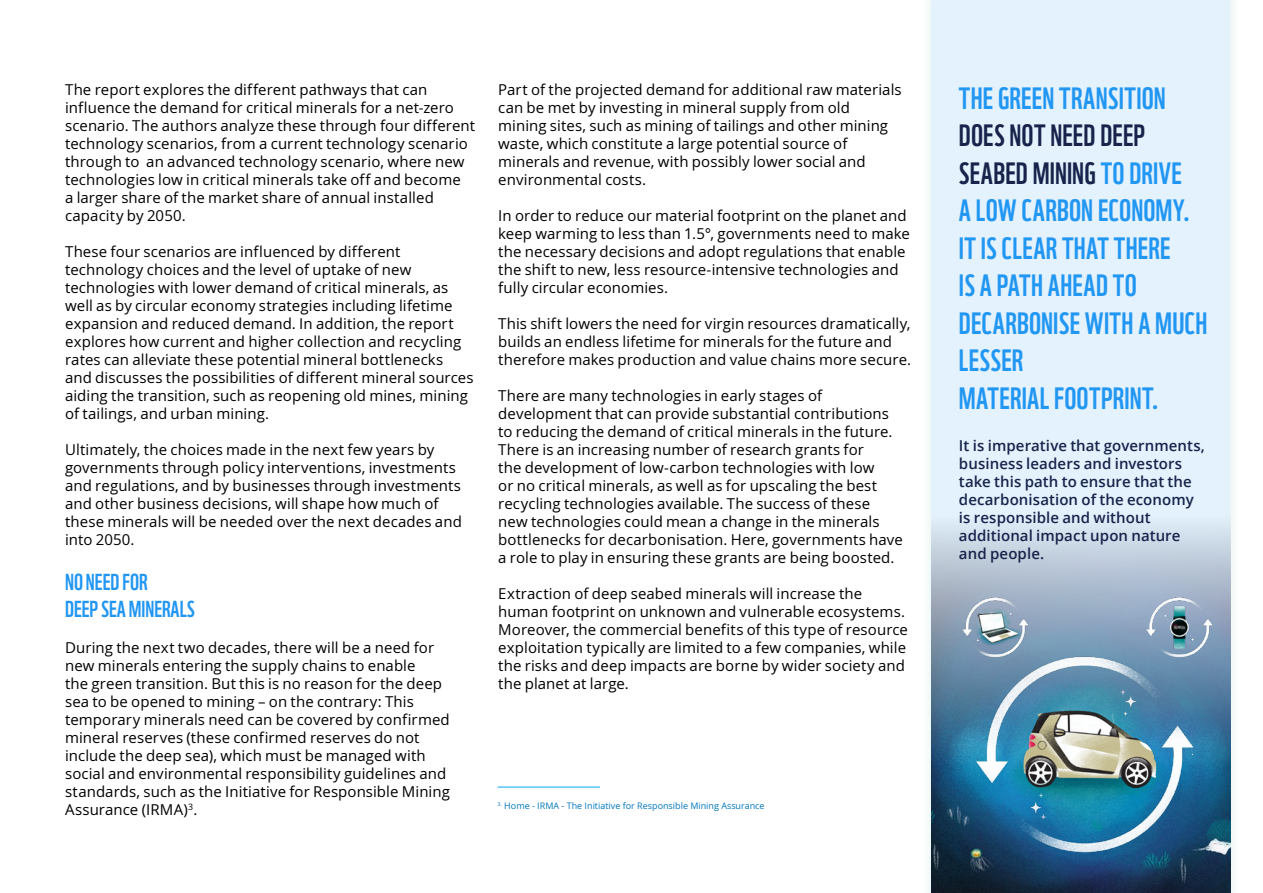
<style>
.page{position:relative;width:1263px;height:893px;background:#fff}
.page>*{position:absolute;margin:0;border:0;box-sizing:border-box;transform-origin:0 0}
.H2___WWF_20{font:30px/37.5px "WWF";letter-spacing:.01em;color:#2196f3}
.Body{font:22.5px "WWF";color:#2196f3}
.Body-2{font:15px/18px "Open Sans";letter-spacing:.005em;color:#000}
.Body-3{font:600 15px/18px "Open Sans";letter-spacing:.005em;color:#18234b}
.t1{font:9px "Open Sans";color:#0277bd}
.s1{color:#18234b}
</style>
<div class="page">
<hr style="left:497px;top:787px;width:103px;height:1px;background:#03a9f4">
<div style="left:921px;top:0;width:319px;height:893px;background:#f9fcfc"></div>
<div style="left:931px;top:0;width:299px;height:516px;background:#e3f2fd"></div>
<img style="left:931px;top:516px;width:299px;height:377px">
<img style="left:971px;top:640px;width:227px;height:223px">
<img style="left:1143px;top:591px;width:74px;height:74px;border-radius:37px">
<img style="left:958px;top:591px;width:74px;height:74px;border-radius:37px">
<p class="Body-2" style="left:65px;top:81px;width:412px">The report explores the different pathways that can influence the demand for critical minerals for a net-zero scenario. The authors analyze these through four different technology scenarios, from a current technology scenario through to an advanced technology scenario, where new technologies low in critical minerals take off and become<br>a larger share of the market share of annual installed capacity by 2050.</p>
<p class="Body-2" style="left:65px;top:243px;width:410px">These four scenarios are influenced by different technology choices and the level of uptake of new technologies with lower demand of critical minerals, as well as by circular economy strategies including lifetime expansion and reduced demand. In addition, the report explores how current and higher collection and recycling rates can alleviate these potential mineral bottlenecks and discusses the possibilities of different mineral sources aiding the transition, such as reopening old mines, mining of tailings, and urban mining.</p>
<p class="Body-2" style="left:65px;top:441px;width:398px">Ultimately, the choices made in the next few years by governments through policy interventions, investments and regulations, and by businesses through investments and other business decisions, will shape how much of these minerals will be needed over the next decades and into 2050.</p>
<p class="Body" style="left:65px;top:564px;width:84px">NO NEED FOR</p>
<p class="Body" style="left:65px;top:591px;width:131px">DEEP SEA MINERALS</p>
<p class="Body-2" style="left:65px;top:639px;width:386px">During the next two decades, there will be a need for new minerals entering the supply chains to enable<br>the green transition. But this is no reason for the deep sea to be opened to mining – on the contrary: This temporary minerals need can be covered by confirmed mineral reserves (these confirmed reserves do not include the deep sea), which must be managed with social and environmental responsibility guidelines and standards, such as the Initiative for Responsible Mining Assurance (IRMA)<sup>3</sup>.</p>
<p class="Body-2" style="left:498px;top:81px;width:405px">Part of the projected demand for additional raw materials can be met by investing in mineral supply from old mining sites, such as mining of tailings and other mining waste, which constitute a large potential source of minerals and revenue, with possibly lower social and environmental costs.</p>
<p class="Body-2" style="left:498px;top:207px;width:413px">In order to reduce our material footprint on the planet and keep warming to less than 1.5°, governments need to make the necessary decisions and adopt regulations that enable the shift to new, less resource-intensive technologies and fully circular economies.</p>
<p class="Body-2" style="left:498px;top:315px;width:414px">This shift lowers the need for virgin resources dramatically, builds an endless lifetime for minerals for the future and therefore makes production and value chains more secure.</p>
<p class="Body-2" style="left:498px;top:387px;width:406px">There are many technologies in early stages of development that can provide substantial contributions to reducing the demand of critical minerals in the future.<br>There is an increasing number of research grants for<br>the development of low-carbon technologies with low<br>or no critical minerals, as well as for upscaling the best recycling technologies available. The success of these new technologies could mean a change in the minerals bottlenecks for decarbonisation. Here, governments have a role to play in ensuring these grants are being boosted.</p>
<p class="Body-2" style="left:498px;top:585px;width:411px">Extraction of deep seabed minerals will increase the human footprint on unknown and vulnerable ecosystems.<br>Moreover, the commercial benefits of this type of resource exploitation typically are limited to a few companies, while the risks and deep impacts are borne by wider society and the planet at large.</p>
<p class="t1" style="left:497px;top:800px;width:268px"><sup>3.</sup> Home - IRMA - The Initiative for Responsible Mining Assurance</p>
<p class="H2___WWF_20" style="left:959px;top:76px;width:250px">THE GREEN TRANSITION<br><span class="s1">DOES NOT NEED DEEP<br>SEABED MINING</span> TO DRIVE<br>A LOW CARBON ECONOMY.<br>IT IS CLEAR THAT THERE<br>IS A PATH AHEAD TO<br>DECARBONISE WITH A MUCH<br>LESSER<br>MATERIAL FOOTPRINT.</p>
<p class="Body-3" style="left:959px;top:436px;width:247px">It is imperative that governments, business leaders and investors take this path to ensure that the decarbonisation of the economy is responsible and without additional impact upon nature and people.</p>
</div>
